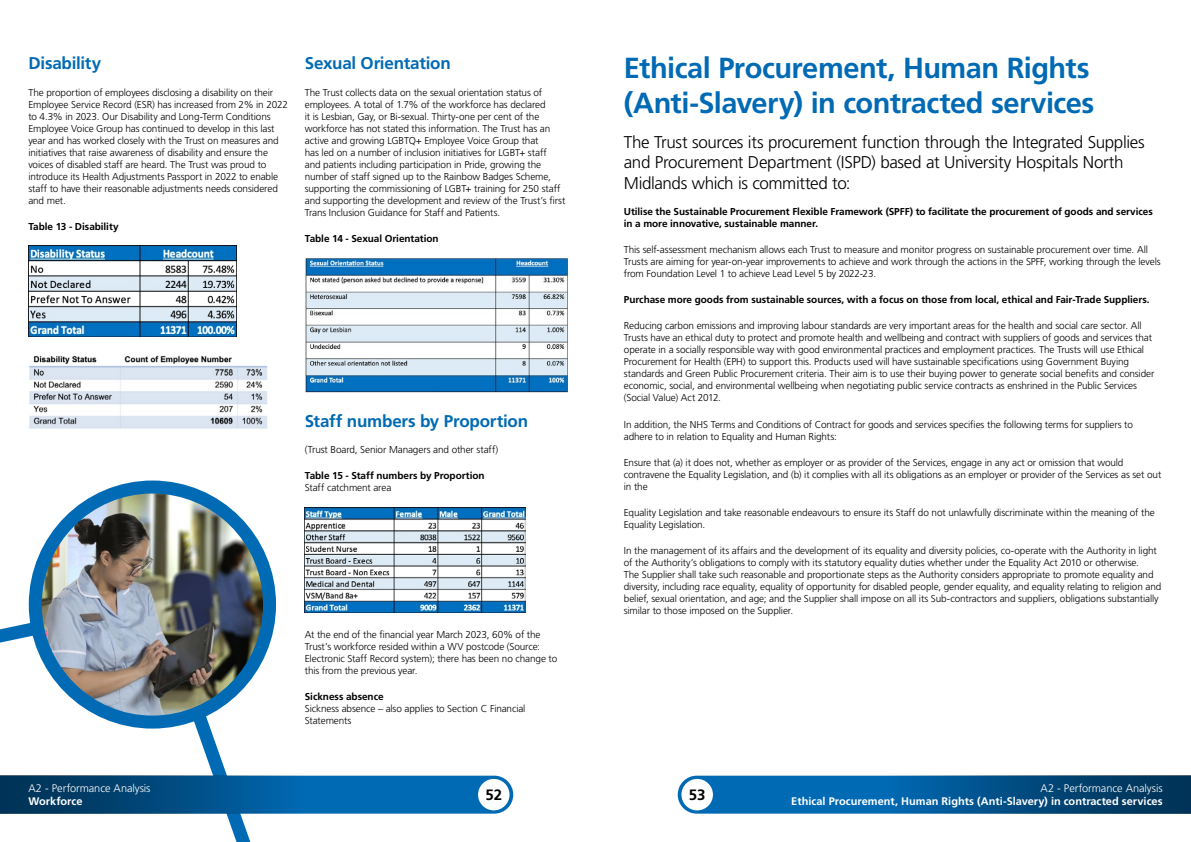
<style>
.page{position:relative;width:1191px;height:842px;background:#fff}
.page>*{position:absolute;margin:0;border:0;box-sizing:border-box;transform-origin:0 0}
.Headings{font:700 29px/34.8px "Frutiger LT Std";letter-spacing:-.02em;color:#006ab4}
.Intro{font:300 17px/20.4px "Frutiger LT Std";letter-spacing:-.02em;color:#000}
.Highlights{font:700 17px "Frutiger LT Std";letter-spacing:-.015em;color:#006ab4}
.t1{font:700 15px "Frutiger LT Std";color:#000}
.t2{font:700 11px "Frutiger LT Std";color:#fff}
.t3{font:300 11px "Frutiger LT Std";letter-spacing:-.005em;color:#fff}
.Body{font:300 10px/12px "Frutiger LT Std";letter-spacing:-.01em;color:#000}
.Body-2{font:700 10px/12px "Frutiger LT Std";letter-spacing:-.005em;color:#000}
.s1{font-weight:300}
.s2{font-weight:700}
</style>
<div class="page">
<svg style="left:0;top:597px;width:35px;height:46px"></svg>
<svg style="left:119px;top:507px;width:205px;height:335px"></svg>
<img style="left:28px;top:246px;width:208px;height:91px">
<img style="left:29px;top:355px;width:239px;height:74px">
<img style="left:305px;top:258px;width:263px;height:134px">
<img style="left:305px;top:507px;width:220px;height:105px">
<img style="left:35px;top:491px;width:234px;height:231px">
<div style="left:29px;top:480px;width:247px;height:249px;border:13px solid #006ab4;border-radius:50%"></div>
<div style="left:677px;top:776px;width:213px;height:38px;background:#006ab4"></div>
<div style="left:300px;top:776px;width:213px;height:38px;background:#006ab4"></div>
<div style="left:0;top:775px;width:300px;height:39px;background:linear-gradient(to right,#002e4e,#0065ab)"></div>
<div style="left:890px;top:775px;width:301px;height:39px;background:linear-gradient(to right,#0065ac,#002e4e)"></div>
<div style="left:478px;top:779px;width:31px;height:31px;background:#fff;border-radius:50%"></div>
<div style="left:681px;top:779px;width:32px;height:31px;background:#fff;border-radius:50%"></div>
<p class="Highlights" style="left:28px;top:54px;width:74px">Disability</p>
<p class="Body" style="left:28px;top:86px;width:261px">The proportion of employees disclosing a disability on their Employee Service Record (ESR) has increased from 2% in 2022 to 4.3% in 2023. Our Disability and Long-Term Conditions Employee Voice Group has continued to develop in this last year and has worked closely with the Trust on measures and initiatives that raise awareness of disability and ensure the voices of disabled staff are heard. The Trust was proud to introduce its Health Adjustments Passport in 2022 to enable staff to have their reasonable adjustments needs considered and met.</p>
<p class="Body-2" style="left:28px;top:220px;width:92px">Table 13 - Disability</p>
<p class="Highlights" style="left:305px;top:54px;width:147px">Sexual Orientation</p>
<p class="Body" style="left:305px;top:86px;width:262px">The Trust collects data on the sexual orientation status of employees. A total of 1.7% of the workforce has declared<br>it is Lesbian, Gay, or Bi-sexual. Thirty-one per cent of the workforce has not stated this information. The Trust has an active and growing LGBTQ+ Employee Voice Group that<br>has led on a number of inclusion initiatives for LGBT+ staff<br>and patients including participation in Pride, growing the number of staff signed up to the Rainbow Badges Scheme, supporting the commissioning of LGBT+ training for 250 staff and supporting the development and review of the Trust’s first Trans Inclusion Guidance for Staff and Patients.</p>
<p class="Body-2" style="left:305px;top:232px;width:135px">Table 14 - Sexual Orientation</p>
<p class="Highlights" style="left:305px;top:411px;width:225px">Staff numbers by Proportion</p>
<p class="Body" style="left:305px;top:444px;width:195px">(Trust Board, Senior Managers and other staff)</p>
<p class="Body-2" style="left:305px;top:470px;width:181px">Table 15 - Staff numbers by Proportion<br><span class="s1">Staff catchment area</span></p>
<p class="Body" style="left:305px;top:629px;width:254px">At the end of the financial year March 2023, 60% of the Trust’s workforce resided within a WV postcode (Source:<br>Electronic Staff Record system); there has been no change to this from the previous year.</p>
<p class="Body" style="left:305px;top:691px;width:222px"><span class="s2">Sickness absence<br></span>Sickness absence – also applies to Section C Financial<br>Statements</p>
<p class="Headings" style="left:624px;top:51px;width:472px">Ethical Procurement, Human Rights (Anti-Slavery) in contracted services</p>
<p class="Intro" style="left:624px;top:132px;width:522px">The Trust sources its procurement function through the Integrated Supplies and Procurement Department (ISPD) based at University Hospitals North<br>Midlands which is committed to:</p>
<p class="Body-2" style="left:624px;top:205px;width:530px">Utilise the Sustainable Procurement Flexible Framework (SPFF) to facilitate the procurement of goods and services in a more innovative, sustainable manner.</p>
<p class="Body" style="left:624px;top:244px;width:538px">This self-assessment mechanism allows each Trust to measure and monitor progress on sustainable procurement over time. All<br>Trusts are aiming for year-on-year improvements to achieve and work through the actions in the SPFF, working through the levels from Foundation Level 1 to achieve Lead Level 5 by 2022-23.</p>
<p class="Body-2" style="left:624px;top:294px;width:527px">Purchase more goods from sustainable sources, with a focus on those from local, ethical and Fair-Trade Suppliers.</p>
<p class="Body" style="left:624px;top:320px;width:532px">Reducing carbon emissions and improving labour standards are very important areas for the health and social care sector. All Trusts have an ethical duty to protect and promote health and wellbeing and contract with suppliers of goods and services that operate in a socially responsible way with good environmental practices and employment practices. The Trusts will use Ethical Procurement for Health (EPH) to support this. Products used will have sustainable specifications using Government Buying standards and Green Public Procurement criteria. Their aim is to use their buying power to generate social benefits and consider economic, social, and environmental wellbeing when negotiating public service contracts as enshrined in the Public Services (Social Value) Act 2012.</p>
<p class="Body" style="left:624px;top:418px;width:510px">In addition, the NHS Terms and Conditions of Contract for goods and services specifies the following terms for suppliers to adhere to in relation to Equality and Human Rights:</p>
<p class="Body" style="left:624px;top:456px;width:539px">Ensure that (a) it does not, whether as employer or as provider of the Services, engage in any act or omission that would contravene the Equality Legislation, and (b) it complies with all its obligations as an employer or provider of the Services as set out in the</p>
<p class="Body" style="left:624px;top:507px;width:532px">Equality Legislation and take reasonable endeavours to ensure its Staff do not unlawfully discriminate within the meaning of the<br>Equality Legislation.</p>
<p class="Body" style="left:624px;top:545px;width:539px">In the management of its affairs and the development of its equality and diversity policies, co-operate with the Authority in light of the Authority’s obligations to comply with its statutory equality duties whether under the Equality Act 2010 or otherwise.<br>The Supplier shall take such reasonable and proportionate steps as the Authority considers appropriate to promote equality and diversity, including race equality, equality of opportunity for disabled people, gender equality, and equality relating to religion and belief, sexual orientation, and age; and the Supplier shall impose on all its Sub-contractors and suppliers, obligations substantially similar to those imposed on the Supplier.</p>
<p class="t3" style="left:28px;top:782px;width:124px">A2 - Performance Analysis</p>
<p class="t2" style="left:28px;top:795px;width:56px">Workforce</p>
<h3 class="t1" style="left:485px;top:786px;width:18px">52</h3>
<h3 class="t1" style="left:689px;top:786px;width:18px">53</h3>
<p class="t3" style="left:1040px;top:782px;width:124px">A2 - Performance Analysis</p>
<p class="t2" style="left:791px;top:795px;width:373px">Ethical Procurement, Human Rights (Anti-Slavery) in contracted services</p>
</div>
